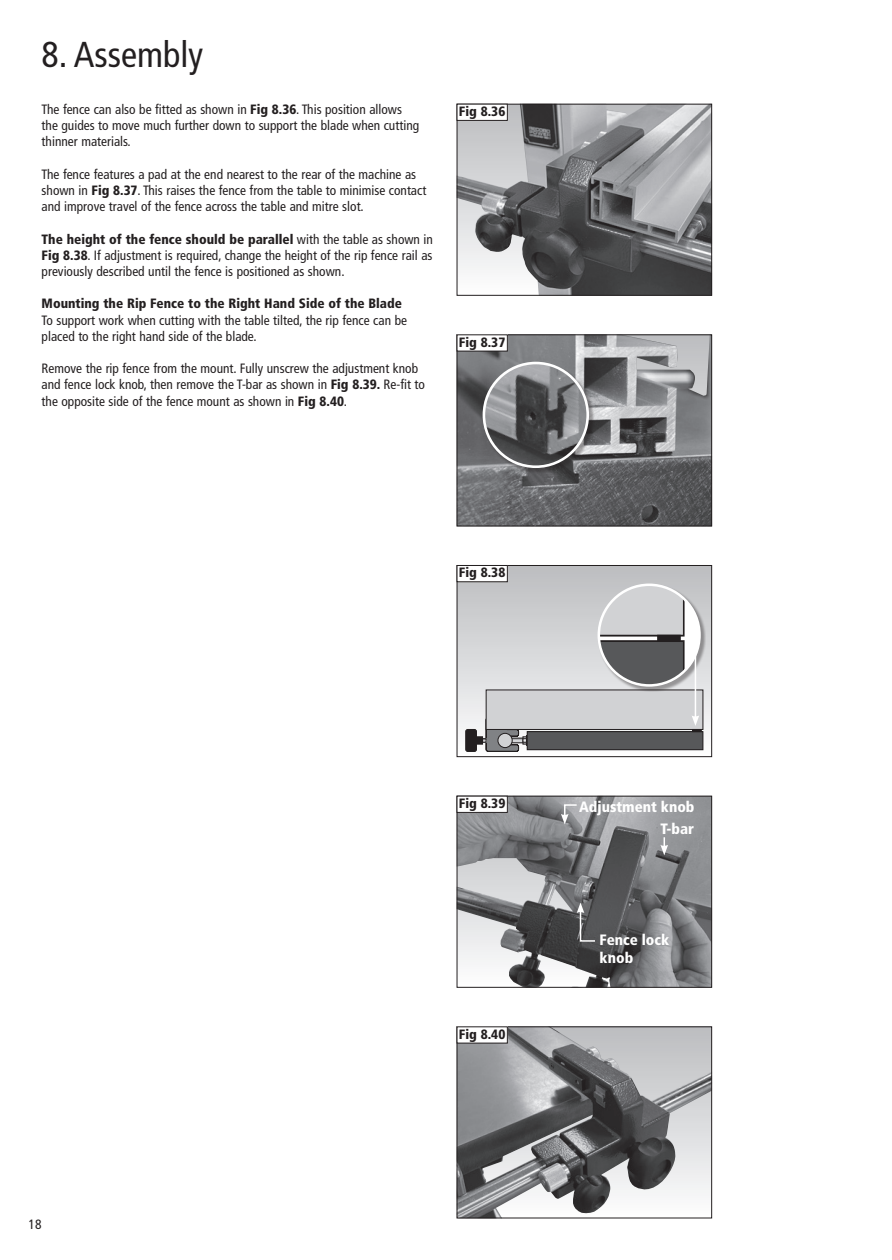
<style>
.page{position:relative;width:892px;height:1260px;background:#fff}
.page>*{position:absolute;margin:0;border:0;box-sizing:border-box;transform-origin:0 0}
.t1{font:condensed 36px "Frutiger LT Pro";color:#231f20}
.t2{font:900 condensed 15px/18px "Frutiger LT Pro";color:#fff}
.t3{font:condensed 13.5px/16.2px "Frutiger LT Pro";color:#231f20}
.t4{font:900 condensed 13.5px "Frutiger LT Pro";color:#231f20}
.s1{font-weight:900}
</style>
<div class="page">
<img style="left:458px;top:798px;width:251px;height:187px">
<div style="left:456px;top:796px;width:255px;height:191px;border:1px solid #231f20"></div>
<div style="left:457px;top:796px;width:50px;height:16px;background:#fff"></div>
<div style="left:456px;top:796px;width:51px;height:17px;border:1px solid #231f20"></div>
<img style="left:458px;top:1028px;width:251px;height:188px">
<div style="left:456px;top:1026px;width:255px;height:192px;border:1px solid #231f20"></div>
<div style="left:457px;top:1026px;width:50px;height:17px;background:#fff"></div>
<div style="left:457px;top:565px;width:254px;height:191px;background:linear-gradient(to bottom,#bebfc2,#f4f4f5)"></div>
<div style="left:486px;top:690px;width:216px;height:39px;background:#d1d2d4"></div>
<div style="left:485px;top:689px;width:218px;height:41px;border:1px solid #231f20"></div>
<div style="left:527px;top:731px;width:175px;height:18px;background:#57585a"></div>
<div style="left:526px;top:731px;width:177px;height:19px;border:1px solid #231f20"></div>
<svg style="left:482px;top:717px;width:45px;height:35px"></svg>
<div style="left:476px;top:736px;width:6px;height:8px;background:#231f20;border:1px solid #231f20"></div>
<div style="left:465px;top:729px;width:11px;height:22px;background:#231f20;border-radius:2px"></div>
<div style="left:465px;top:729px;width:11px;height:23px;border:1px solid #231f20;border-radius:2px"></div>
<div style="left:456px;top:565px;width:255px;height:192px;border:1px solid #231f20"></div>
<div style="left:457px;top:565px;width:50px;height:17px;background:#fff"></div>
<div style="left:456px;top:565px;width:51px;height:17px;border:1px solid #231f20"></div>
<div style="left:598px;top:584px;width:107px;height:108px;background:#231f20;opacity:.4"></div>
<div style="left:598px;top:585px;width:101px;height:100px;background:#fff;border-radius:50%"></div>
<svg style="left:598px;top:585px;width:86px;height:100px"></svg>
<div style="left:657px;top:635px;width:22px;height:6px;background:#231f20"></div>
<div style="left:656px;top:635px;width:24px;height:7px;border:2px solid #231f20"></div>
<div style="left:597px;top:583px;width:103px;height:103px;border:3px solid #fff;border-radius:50%"></div>
<hr style="left:694px;top:644px;width:1px;height:74px;background:#fff">
<svg style="left:691px;top:715px;width:10px;height:17px"></svg>
<img style="left:458px;top:336px;width:251px;height:188px">
<div style="left:456px;top:334px;width:255px;height:192px;border:1px solid #231f20"></div>
<div style="left:457px;top:335px;width:50px;height:16px;background:#fff"></div>
<div style="left:483px;top:363px;width:111px;height:110px;background:#231f20;opacity:.4"></div>
<img style="left:483px;top:363px;width:104px;height:104px;border-radius:52px">
<div style="left:482px;top:362px;width:106px;height:106px;border:3px solid #fff;border-radius:50%"></div>
<img style="left:458px;top:106px;width:251px;height:188px">
<div style="left:456px;top:104px;width:255px;height:192px;border:1px solid #231f20"></div>
<div style="left:457px;top:104px;width:50px;height:16px;background:#fff"></div>
<div style="left:456px;top:104px;width:51px;height:17px;border:1px solid #231f20"></div>
<svg style="left:576px;top:902px;width:20px;height:40px"></svg>
<svg style="left:560px;top:803px;width:18px;height:21px"></svg>
<svg style="left:660px;top:837px;width:7px;height:18px"></svg>
<h1 class="t1" style="left:42px;top:34px;width:163px">8. Assembly</h1>
<p class="t3" style="left:42px;top:101px;width:379px">The fence can also be fitted as shown in <span class="s1">Fig 8.36</span>. This position allows the guides to move much further down to support the blade when cutting thinner materials.</p>
<p class="t3" style="left:42px;top:166px;width:386px">The fence features a pad at the end nearest to the rear of the machine as shown in <span class="s1">Fig 8.37</span>. This raises the fence from the table to minimise contact and improve travel of the fence across the table and mitre slot.</p>
<p class="t3" style="left:42px;top:231px;width:392px;text-align:justify"><span class="s1">The height of the fence should be parallel</span> with the table as shown in <span class="s1">Fig 8.38</span>. If adjustment is required, change the height of the rip fence rail as previously described until the fence is positioned as shown.</p>
<p class="t4" style="left:42px;top:295px;width:362px">Mounting the Rip Fence to the Right Hand Side of the Blade</p>
<p class="t3" style="left:42px;top:312px;width:367px">To support work when cutting with the table tilted, the rip fence can be placed to the right hand side of the blade.</p>
<p class="t3" style="left:42px;top:360px;width:384px">Remove the rip fence from the mount. Fully unscrew the adjustment knob and fence lock knob, then remove the T-bar as shown in <span class="s1">Fig 8.39.</span> Re-fit to the opposite side of the fence mount as shown in <span class="s1">Fig 8.40</span>.</p>
<p class="t4" style="left:458px;top:103px;width:48px">Fig 8.36</p>
<p class="t4" style="left:458px;top:334px;width:48px">Fig 8.37</p>
<p class="t4" style="left:458px;top:564px;width:48px">Fig 8.38</p>
<p class="t3" style="left:29px;top:1215px;width:14px">18</p>
<p class="t4" style="left:458px;top:795px;width:48px">Fig 8.39</p>
<p class="t4" style="left:458px;top:1026px;width:48px">Fig 8.40</p>
<p class="t2" style="left:579px;top:797px;width:117px">Adjustment knob</p>
<p class="t2" style="left:660px;top:819px;width:35px">T-bar</p>
<p class="t2" style="left:599px;top:930px;width:71px">Fence lock knob</p>
</div>
